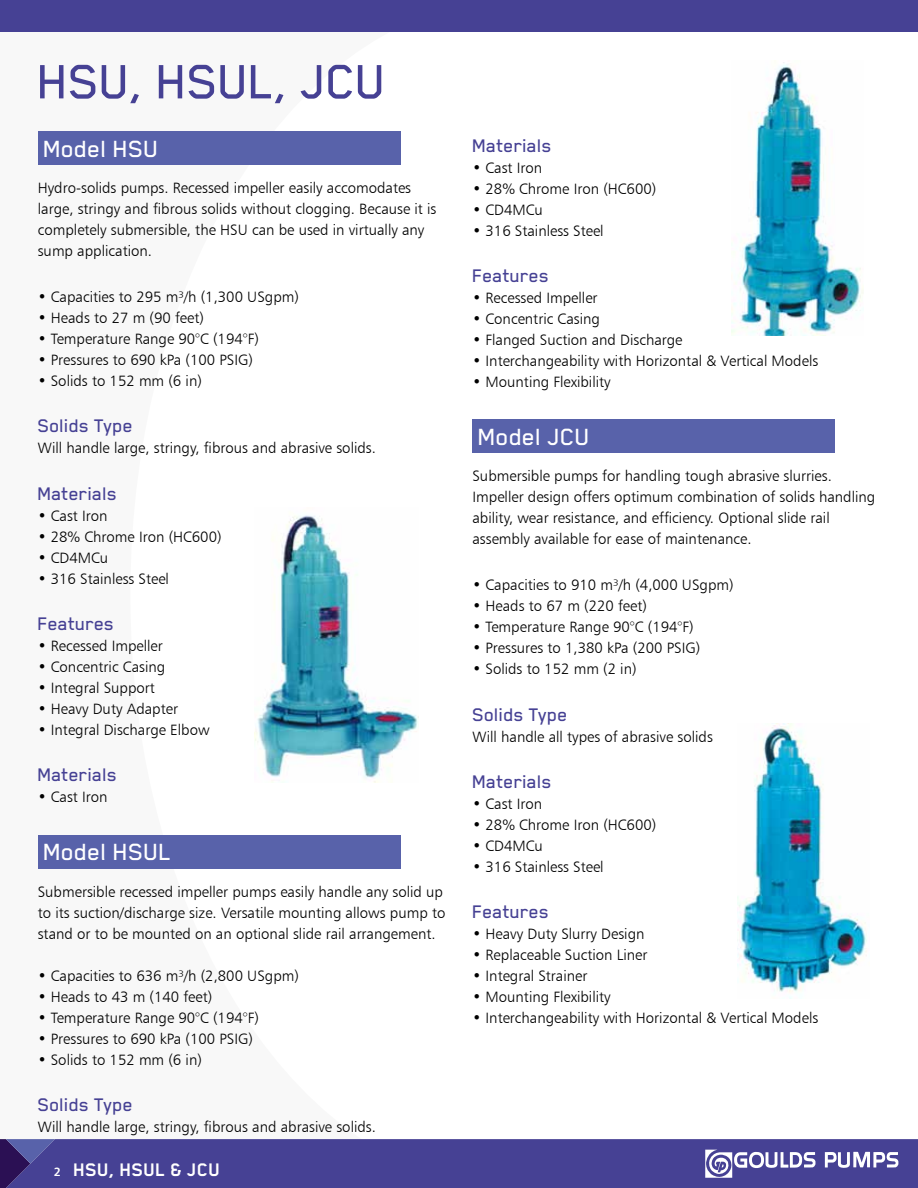
<style>
.page{position:relative;width:918px;height:1188px;background:#fff}
.page>*{position:absolute;margin:0;border:0;box-sizing:border-box;transform-origin:0 0}
.t1{font:500 55.5px "Blender Pro";letter-spacing:-.01em;color:#464194}
.t2{font:500 27px "Blender Pro";color:#fff}
.t3{font:500 21px "Blender Pro";color:#464194}
.t4{font:700 21px "Blender Pro";color:#fff}
.t5{font:15px/21px "Humanist 777 BT Light B";color:#000}
.s1{font-family:"Humanist 777 BT Bold B";font-weight:400;font-size:12px}
</style>
<div class="page">
<div style="left:0;top:1139px;width:918px;height:49px;background:#464194"></div>
<div style="left:0;top:0;width:918px;height:32px;background:#464194"></div>
<svg style="left:705px;top:1150px;width:112px;height:31px"></svg>
<svg style="left:825px;top:1152px;width:75px;height:16px"></svg>
<div style="left:38px;top:131px;width:362px;height:34px;background:#5862aa"></div>
<div style="left:38px;top:835px;width:362px;height:33px;background:#5862aa"></div>
<div style="left:472px;top:419px;width:363px;height:34px;background:#5862aa"></div>
<img style="left:254px;top:515px;width:164px;height:268px">
<img style="left:732px;top:62px;width:132px;height:274px">
<img style="left:738px;top:724px;width:129px;height:275px">
<h1 class="t1" style="left:38px;top:52px;width:350px">HSU, HSUL, JCU</h1>
<h2 class="t2" style="left:43px;top:134px;width:117px">Model HSU</h2>
<p class="t5" style="left:38px;top:177px;width:400px">Hydro-solids pumps. Recessed impeller easily accomodates large, stringy and fibrous solids without clogging. Because it is completely submersible, the HSU can be used in virtually any sump application.</p>
<p class="t5" style="left:38px;top:286px;width:263px">• Capacities to 295 m³/h (1,300 USgpm)</p>
<p class="t5" style="left:38px;top:307px;width:168px">• Heads to 27 m (90 feet)</p>
<p class="t5" style="left:38px;top:328px;width:223px">• Temperature Range 90°C (194°F)</p>
<p class="t5" style="left:38px;top:349px;width:217px">• Pressures to 690 kPa (100 PSIG)</p>
<p class="t5" style="left:38px;top:370px;width:166px">• Solids to 152 mm (6 in)</p>
<h3 class="t3" style="left:38px;top:415px;width:97px">Solids Type</h3>
<p class="t5" style="left:38px;top:437px;width:340px">Will handle large, stringy, fibrous and abrasive solids.</p>
<h3 class="t3" style="left:38px;top:482px;width:81px">Materials</h3>
<p class="t5" style="left:38px;top:505px;width:71px">• Cast Iron</p>
<p class="t5" style="left:38px;top:526px;width:185px">• 28% Chrome Iron (HC600)</p>
<p class="t5" style="left:38px;top:547px;width:72px">• CD4MCu</p>
<p class="t5" style="left:38px;top:568px;width:133px">• 316 Stainless Steel</p>
<h3 class="t3" style="left:38px;top:612px;width:78px">Features</h3>
<p class="t5" style="left:38px;top:635px;width:127px">• Recessed Impeller</p>
<p class="t5" style="left:38px;top:656px;width:129px">• Concentric Casing</p>
<p class="t5" style="left:38px;top:677px;width:119px">• Integral Support</p>
<p class="t5" style="left:38px;top:698px;width:142px">• Heavy Duty Adapter</p>
<p class="t5" style="left:38px;top:719px;width:173px">• Integral Discharge Elbow</p>
<h3 class="t3" style="left:38px;top:763px;width:81px">Materials</h3>
<p class="t5" style="left:38px;top:786px;width:71px">• Cast Iron</p>
<h2 class="t2" style="left:43px;top:838px;width:130px">Model HSUL</h2>
<p class="t5" style="left:38px;top:881px;width:409px">Submersible recessed impeller pumps easily handle any solid up to its suction/discharge size. Versatile mounting allows pump to stand or to be mounted on an optional slide rail arrangement.</p>
<p class="t5" style="left:38px;top:965px;width:263px">• Capacities to 636 m³/h (2,800 USgpm)</p>
<p class="t5" style="left:38px;top:986px;width:176px">• Heads to 43 m (140 feet)</p>
<p class="t5" style="left:38px;top:1007px;width:223px">• Temperature Range 90°C (194°F)</p>
<p class="t5" style="left:38px;top:1028px;width:217px">• Pressures to 690 kPa (100 PSIG)</p>
<p class="t5" style="left:38px;top:1049px;width:166px">• Solids to 152 mm (6 in)</p>
<h3 class="t3" style="left:38px;top:1093px;width:97px">Solids Type</h3>
<p class="t5" style="left:38px;top:1116px;width:340px">Will handle large, stringy, fibrous and abrasive solids.</p>
<h3 class="t4" style="left:54px;top:1158px;width:168px"><span class="s1">2</span> HSU, HSUL &amp; JCU</h3>
<h3 class="t3" style="left:472px;top:134px;width:81px">Materials</h3>
<p class="t5" style="left:472px;top:157px;width:71px">• Cast Iron</p>
<p class="t5" style="left:472px;top:178px;width:185px">• 28% Chrome Iron (HC600)</p>
<p class="t5" style="left:472px;top:199px;width:72px">• CD4MCu</p>
<p class="t5" style="left:472px;top:220px;width:133px">• 316 Stainless Steel</p>
<h3 class="t3" style="left:472px;top:264px;width:78px">Features</h3>
<p class="t5" style="left:472px;top:287px;width:127px">• Recessed Impeller</p>
<p class="t5" style="left:472px;top:308px;width:129px">• Concentric Casing</p>
<p class="t5" style="left:472px;top:329px;width:212px">• Flanged Suction and Discharge</p>
<p class="t5" style="left:472px;top:350px;width:347px">• Interchangeability with Horizontal &amp; Vertical Models</p>
<p class="t5" style="left:472px;top:371px;width:140px">• Mounting Flexibility</p>
<h2 class="t2" style="left:478px;top:422px;width:113px">Model JCU</h2>
<p class="t5" style="left:472px;top:465px;width:404px">Submersible pumps for handling tough abrasive slurries.<br>Impeller design offers optimum combination of solids handling ability, wear resistance, and efficiency. Optional slide rail assembly available for ease of maintenance.</p>
<p class="t5" style="left:472px;top:574px;width:263px">• Capacities to 910 m³/h (4,000 USgpm)</p>
<p class="t5" style="left:472px;top:595px;width:176px">• Heads to 67 m (220 feet)</p>
<p class="t5" style="left:472px;top:616px;width:223px">• Temperature Range 90°C (194°F)</p>
<p class="t5" style="left:472px;top:637px;width:229px">• Pressures to 1,380 kPa (200 PSIG)</p>
<p class="t5" style="left:472px;top:658px;width:166px">• Solids to 152 mm (2 in)</p>
<h3 class="t3" style="left:472px;top:703px;width:97px">Solids Type</h3>
<p class="t5" style="left:472px;top:726px;width:242px">Will handle all types of abrasive solids</p>
<h3 class="t3" style="left:472px;top:770px;width:81px">Materials</h3>
<p class="t5" style="left:472px;top:793px;width:71px">• Cast Iron</p>
<p class="t5" style="left:472px;top:814px;width:185px">• 28% Chrome Iron (HC600)</p>
<p class="t5" style="left:472px;top:835px;width:72px">• CD4MCu</p>
<p class="t5" style="left:472px;top:856px;width:133px">• 316 Stainless Steel</p>
<h3 class="t3" style="left:472px;top:900px;width:78px">Features</h3>
<p class="t5" style="left:472px;top:923px;width:173px">• Heavy Duty Slurry Design</p>
<p class="t5" style="left:472px;top:944px;width:176px">• Replaceable Suction Liner</p>
<p class="t5" style="left:472px;top:965px;width:117px">• Integral Strainer</p>
<p class="t5" style="left:472px;top:986px;width:140px">• Mounting Flexibility</p>
<p class="t5" style="left:472px;top:1007px;width:347px">• Interchangeability with Horizontal &amp; Vertical Models</p>
</div>
